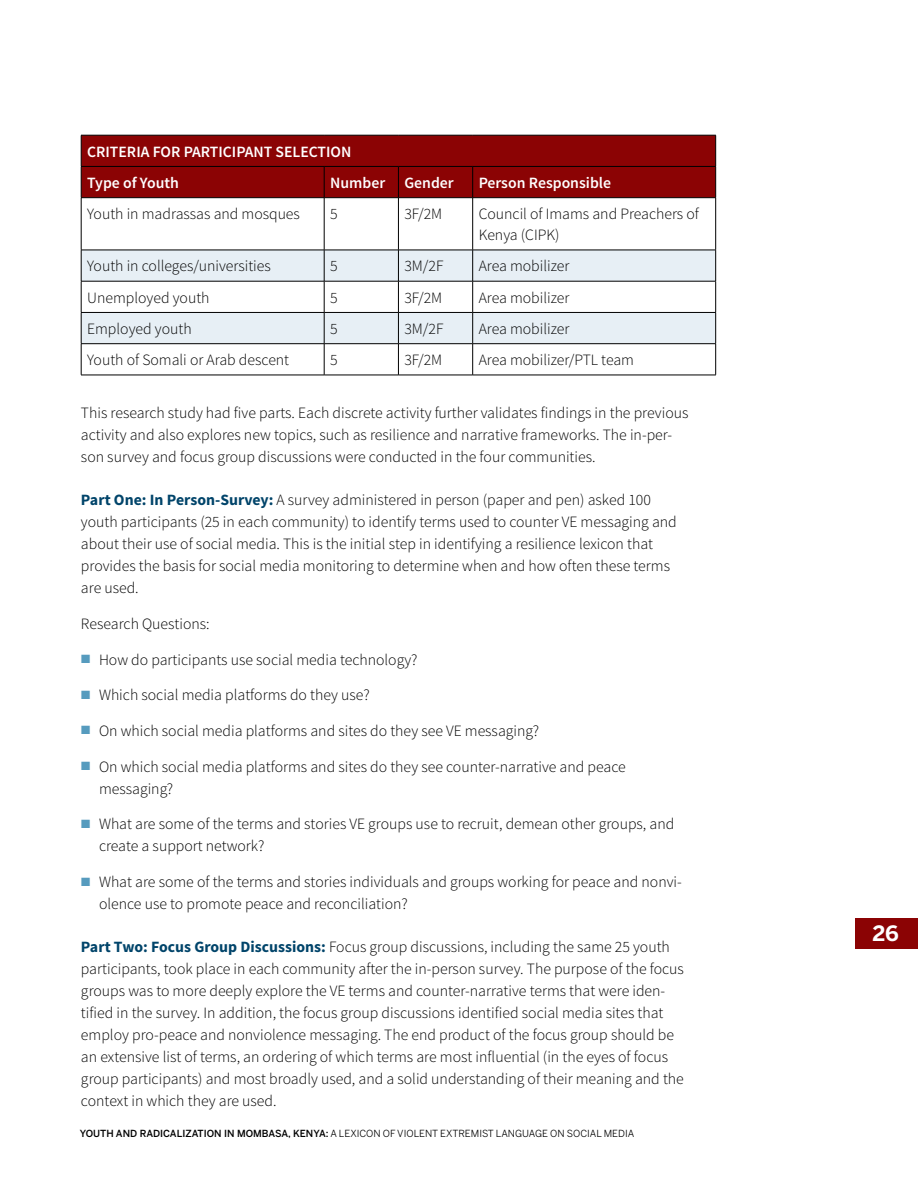
<style>
.page{position:relative;width:918px;height:1188px;background:#fff}
.page>*{position:absolute;margin:0;border:0;box-sizing:border-box;transform-origin:0 0}
.t1{font:700 21px "Benton Sans";color:#fff}
.t2{font:300 15.75px/22.2px "Source Sans Pro";color:#000}
.t3{font:600 15.75px/31.2px "Source Sans Pro";color:#fff}
.t4{font:9.75px "Benton Sans";color:#000}
.s1{font-weight:700;color:#00446a}
.s2{color:#569bbe}
.s3{font-weight:500}
</style>
<div class="page">
<div style="left:855px;top:918px;width:63px;height:30px;background:#8b0304"></div>
<div style="left:82px;top:136px;width:633px;height:61px;background:#8b0304"></div>
<svg style="left:82px;top:251px;width:633px;height:92px;fill:#e7eff5"></svg>
<hr style="left:81px;top:135px;width:243px;height:1px;background:#000">
<hr style="left:81px;top:135px;width:1px;height:31px;background:#000">
<hr style="left:324px;top:135px;width:74px;height:1px;background:#000">
<hr style="left:398px;top:135px;width:75px;height:1px;background:#000">
<hr style="left:473px;top:135px;width:243px;height:1px;background:#000">
<hr style="left:715px;top:135px;width:1px;height:31px;background:#000">
<hr style="left:81px;top:166px;width:243px;height:1px;background:#000">
<hr style="left:81px;top:167px;width:1px;height:31px;background:#000">
<hr style="left:324px;top:166px;width:74px;height:1px;background:#000">
<hr style="left:324px;top:167px;width:1px;height:31px;background:#000">
<hr style="left:398px;top:166px;width:75px;height:1px;background:#000">
<hr style="left:398px;top:167px;width:1px;height:31px;background:#000">
<hr style="left:473px;top:166px;width:243px;height:1px;background:#000">
<hr style="left:472px;top:167px;width:1px;height:31px;background:#000">
<hr style="left:715px;top:167px;width:1px;height:31px;background:#000">
<hr style="left:81px;top:197px;width:243px;height:1px;background:#000">
<hr style="left:81px;top:198px;width:1px;height:52px;background:#000">
<hr style="left:324px;top:197px;width:74px;height:1px;background:#000">
<hr style="left:324px;top:198px;width:1px;height:52px;background:#000">
<hr style="left:398px;top:197px;width:75px;height:1px;background:#000">
<hr style="left:398px;top:198px;width:1px;height:52px;background:#000">
<hr style="left:473px;top:197px;width:243px;height:1px;background:#000">
<hr style="left:472px;top:198px;width:1px;height:52px;background:#000">
<hr style="left:715px;top:198px;width:1px;height:52px;background:#000">
<hr style="left:81px;top:250px;width:243px;height:1px;background:#000">
<hr style="left:81px;top:250px;width:1px;height:31px;background:#000">
<hr style="left:324px;top:250px;width:74px;height:1px;background:#000">
<hr style="left:324px;top:250px;width:1px;height:31px;background:#000">
<hr style="left:398px;top:250px;width:75px;height:1px;background:#000">
<hr style="left:398px;top:250px;width:1px;height:31px;background:#000">
<hr style="left:473px;top:250px;width:243px;height:1px;background:#000">
<hr style="left:472px;top:250px;width:1px;height:31px;background:#000">
<hr style="left:715px;top:250px;width:1px;height:31px;background:#000">
<hr style="left:81px;top:281px;width:243px;height:1px;background:#000">
<hr style="left:81px;top:281px;width:1px;height:31px;background:#000">
<hr style="left:324px;top:281px;width:74px;height:1px;background:#000">
<hr style="left:324px;top:281px;width:1px;height:31px;background:#000">
<hr style="left:398px;top:281px;width:75px;height:1px;background:#000">
<hr style="left:398px;top:281px;width:1px;height:31px;background:#000">
<hr style="left:473px;top:281px;width:243px;height:1px;background:#000">
<hr style="left:472px;top:281px;width:1px;height:31px;background:#000">
<hr style="left:715px;top:281px;width:1px;height:31px;background:#000">
<hr style="left:81px;top:312px;width:243px;height:1px;background:#000">
<hr style="left:81px;top:313px;width:1px;height:31px;background:#000">
<hr style="left:324px;top:312px;width:74px;height:1px;background:#000">
<hr style="left:324px;top:313px;width:1px;height:31px;background:#000">
<hr style="left:398px;top:312px;width:75px;height:1px;background:#000">
<hr style="left:398px;top:313px;width:1px;height:31px;background:#000">
<hr style="left:473px;top:312px;width:243px;height:1px;background:#000">
<hr style="left:472px;top:313px;width:1px;height:31px;background:#000">
<hr style="left:715px;top:313px;width:1px;height:31px;background:#000">
<hr style="left:81px;top:343px;width:243px;height:1px;background:#000">
<hr style="left:81px;top:344px;width:1px;height:31px;background:#000">
<hr style="left:324px;top:343px;width:74px;height:1px;background:#000">
<hr style="left:324px;top:344px;width:1px;height:31px;background:#000">
<hr style="left:398px;top:343px;width:75px;height:1px;background:#000">
<hr style="left:398px;top:344px;width:1px;height:31px;background:#000">
<hr style="left:473px;top:343px;width:243px;height:1px;background:#000">
<hr style="left:472px;top:344px;width:1px;height:31px;background:#000">
<hr style="left:715px;top:344px;width:1px;height:31px;background:#000">
<hr style="left:81px;top:375px;width:243px;height:1px;background:#000">
<hr style="left:324px;top:375px;width:74px;height:1px;background:#000">
<hr style="left:398px;top:375px;width:75px;height:1px;background:#000">
<hr style="left:473px;top:375px;width:243px;height:1px;background:#000">
<p class="t3" style="left:87px;top:136px;width:266px">CRITERIA FOR PARTICIPANT SELECTION<br>Type of Youth</p>
<p class="t3" style="left:330px;top:168px;width:125px">Number Gender</p>
<p class="t3" style="left:479px;top:168px;width:134px">Person Responsible</p>
<p class="t2" style="left:87px;top:203px;width:214px">Youth in madrassas and mosques</p>
<p class="t2" style="left:330px;top:203px;width:9px">5</p>
<p class="t2" style="left:404px;top:203px;width:39px">3F/2M</p>
<p class="t2" style="left:479px;top:204px;width:222px;line-height:21px">Council of Imams and Preachers of<br>Kenya (CIPK)</p>
<p class="t2" style="left:87px;top:255px;width:185px">Youth in colleges/universities</p>
<p class="t2" style="left:330px;top:255px;width:9px">5</p>
<p class="t2" style="left:404px;top:255px;width:41px">3M/2F</p>
<p class="t2" style="left:479px;top:255px;width:92px">Area mobilizer</p>
<p class="t2" style="left:87px;top:286px;width:124px">Unemployed youth</p>
<p class="t2" style="left:330px;top:286px;width:9px">5</p>
<p class="t2" style="left:404px;top:286px;width:39px">3F/2M</p>
<p class="t2" style="left:479px;top:286px;width:92px">Area mobilizer</p>
<p class="t2" style="left:87px;top:318px;width:106px">Employed youth</p>
<p class="t2" style="left:330px;top:318px;width:9px">5</p>
<p class="t2" style="left:404px;top:318px;width:41px">3M/2F</p>
<p class="t2" style="left:479px;top:318px;width:92px">Area mobilizer</p>
<p class="t2" style="left:87px;top:349px;width:204px">Youth of Somali or Arab descent</p>
<p class="t2" style="left:330px;top:349px;width:9px">5</p>
<p class="t2" style="left:404px;top:349px;width:39px">3F/2M</p>
<p class="t2" style="left:479px;top:349px;width:157px">Area mobilizer/PTL team</p>
<p class="t2" style="left:81px;top:402px;width:609px">This research study had five parts. Each discrete activity further validates findings in the previous activity and also explores new topics, such as resilience and narrative frameworks. The in-per&shy;son survey and focus group discussions were conducted in the four communities.</p>
<p class="t2" style="left:81px;top:489px;width:597px"><span class="s1">Part One: In Person-Survey:</span> A survey administered in person (paper and pen) asked 100 youth participants (25 in each community) to identify terms used to counter VE messaging and about their use of social media. This is the initial step in identifying a resilience lexicon that provides the basis for social media monitoring to determine when and how often these terms are used.</p>
<p class="t2" style="left:81px;top:613px;width:130px">Research Questions:</p>
<p class="t2" style="left:81px;top:648px;width:338px"><span class="s2">■</span> How do participants use social media technology?</p>
<p class="t2" style="left:81px;top:684px;width:290px"><span class="s2">■</span> Which social media platforms do they use?</p>
<p class="t2" style="left:81px;top:720px;width:460px"><span class="s2">■</span> On which social media platforms and sites do they see VE messaging?</p>
<p class="t2" style="left:99px;top:755px;width:528px;text-indent:-18px"><span class="s2">■</span> On which social media platforms and sites do they see counter-narrative and peace messaging?</p>
<p class="t2" style="left:99px;top:813px;width:577px;text-indent:-18px"><span class="s2">■</span> What are some of the terms and stories VE groups use to recruit, demean other groups, and create a support network?</p>
<p class="t2" style="left:99px;top:871px;width:584px;text-indent:-18px"><span class="s2">■</span> What are some of the terms and stories individuals and groups working for peace and nonvi&shy;olence use to promote peace and reconciliation?</p>
<p class="t2" style="left:81px;top:935px;width:604px"><span class="s1">Part Two: Focus Group Discussions:</span> Focus group discussions, including the same 25 youth participants, took place in each community after the in-person survey. The purpose of the focus groups was to more deeply explore the VE terms and counter-narrative terms that were iden&shy;tified in the survey. In addition, the focus group discussions identified social media sites that employ pro-peace and nonviolence messaging. The end product of the focus group should be an extensive list of terms, an ordering of which terms are most influential (in the eyes of focus group participants) and most broadly used, and a solid understanding of their meaning and the context in which they are used.</p>
<p class="t4" style="left:80px;top:1128px;width:556px"><span class="s3">YOUTH AND RADICALIZATION IN MOMBASA, KENYA:</span> A LEXICON OF VIOLENT EXTREMIST LANGUAGE ON SOCIAL MEDIA</p>
<h1 class="t1" style="left:872px;top:921px;width:28px">26</h1>
</div>
